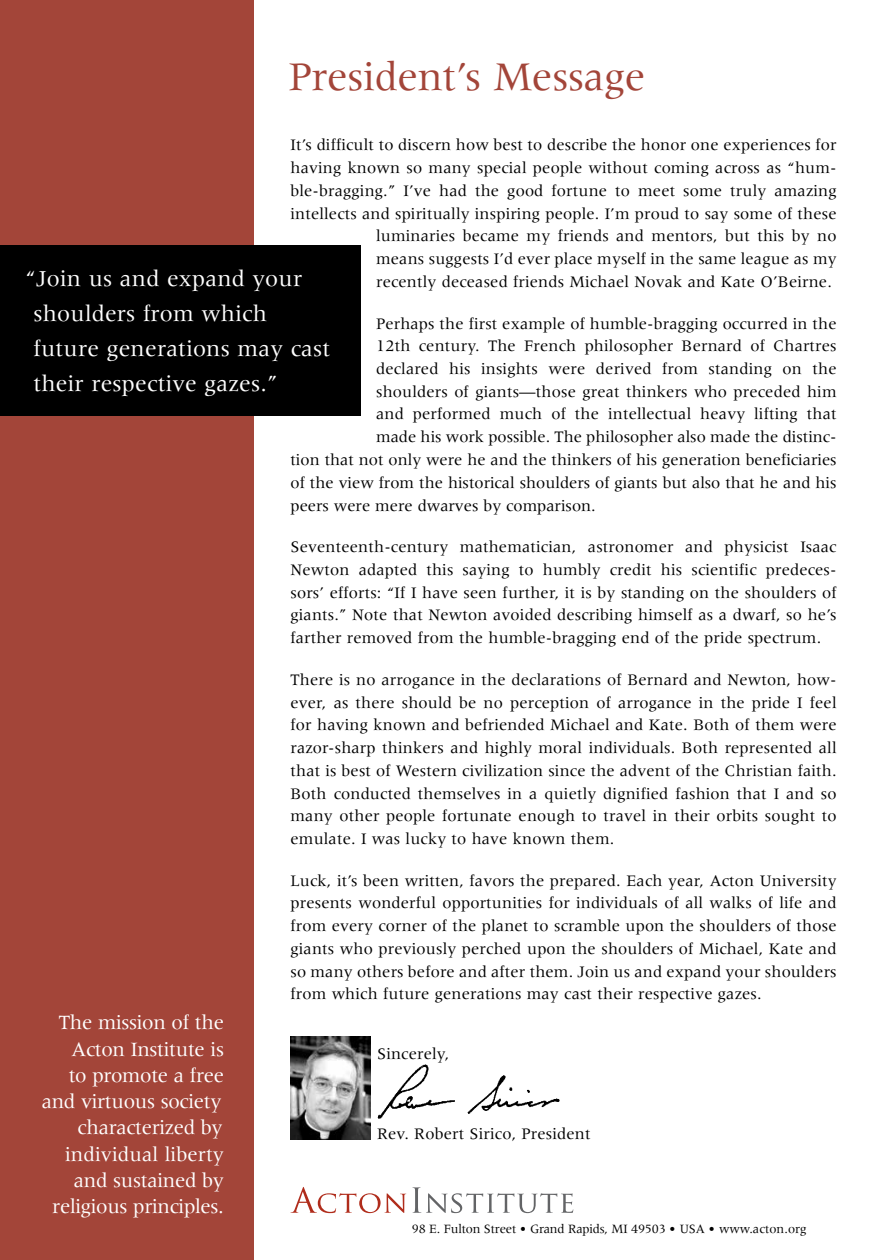
<style>
.page{position:relative;width:882px;height:1260px;background:#fff}
.page>*{position:absolute;margin:0;border:0;box-sizing:border-box;transform-origin:0 0}
.t1{font:42px "Meridien";letter-spacing:-.005em;color:#a34539}
.t2{font:23.62px/35px "Meridien";letter-spacing:.01em;color:#fff}
.t3{font:21px/26.2px "Meridien";letter-spacing:-.015em;color:#fff;text-align:right}
.t4{font:16.62px/22.8px "Meridien";letter-spacing:.01em;color:#000;text-align:justify}
.t5{font:13.12px "Meridien";letter-spacing:-.015em;color:#000}
</style>
<div class="page">
<div style="left:0;top:0;width:254px;height:1260px;background:#a34539"></div>
<div style="left:0;top:245px;width:360px;height:171px;background:#000"></div>
<img style="left:291px;top:1036px;width:79px;height:103px">
<img style="left:377px;top:1064px;width:183px;height:55px">
<div style="left:519px;top:1225px;width:8px;height:8px;border:4px solid #fff;border-radius:50%"></div>
<div style="left:669px;top:1225px;width:7px;height:8px;border:4px solid #fff;border-radius:50%"></div>
<div style="left:708px;top:1225px;width:8px;height:8px;border:4px solid #fff;border-radius:50%"></div>
<svg style="left:291px;top:1187px;width:115px;height:26px"></svg>
<svg style="left:413px;top:1187px;width:160px;height:26px"></svg>
<h1 class="t1" style="left:289px;top:53px;width:358px">President’s Message</h1>
<p class="t4" style="left:291px;top:134px;width:548px;text-align:right">It’s difficult to discern how best to describe the honor one experiences for having known so many special people without coming across as “hum&shy;ble-bragging.” I’ve had the good fortune to meet some truly amazing intellects and spiritually inspiring people. I’m proud to say some of these luminaries became my friends and mentors, but this by no<br>means suggests I’d ever place myself in the same league as my<br>recently deceased friends Michael Novak and Kate O’Beirne.</p>
<p class="t4" style="left:376px;top:312px;width:462px">Perhaps the first example of humble-bragging occurred in the</p>
<p class="t4" style="left:376px;top:334px;width:462px">12th century. The French philosopher Bernard of Chartres</p>
<p class="t4" style="left:376px;top:357px;width:462px">declared his insights were derived from standing on the</p>
<p class="t4" style="left:376px;top:380px;width:462px">shoulders of giants—those great thinkers who preceded him</p>
<p class="t4" style="left:376px;top:403px;width:462px">and performed much of the intellectual heavy lifting that</p>
<p class="t4" style="left:376px;top:425px;width:462px">made his work possible. The philosopher also made the distinc-</p>
<p class="t4" style="left:291px;top:448px;width:548px">tion that not only were he and the thinkers of his generation beneficiaries</p>
<p class="t4" style="left:291px;top:471px;width:548px">of the view from the historical shoulders of giants but also that he and his</p>
<p class="t4" style="left:291px;top:494px;width:307px">peers were mere dwarves by comparison.</p>
<p class="t4" style="left:291px;top:535px;width:548px">Seventeenth-century mathematician, astronomer and physicist Isaac Newton adapted this saying to humbly credit his scientific predeces&shy;sors’ efforts: “If I have seen further, it is by standing on the shoulders of giants.” Note that Newton avoided describing himself as a dwarf, so he’s farther removed from the humble-bragging end of the pride spectrum.</p>
<p class="t4" style="left:291px;top:668px;width:548px">There is no arrogance in the declarations of Bernard and Newton, how&shy;ever, as there should be no perception of arrogance in the pride I feel for having known and befriended Michael and Kate. Both of them were razor-sharp thinkers and highly moral individuals. Both represented all that is best of Western civilization since the advent of the Christian faith.<br>Both conducted themselves in a quietly dignified fashion that I and so many other people fortunate enough to travel in their orbits sought to emulate. I was lucky to have known them.</p>
<p class="t4" style="left:291px;top:869px;width:548px">Luck, it’s been written, favors the prepared. Each year, Acton University presents wonderful opportunities for individuals of all walks of life and from every corner of the planet to scramble upon the shoulders of those giants who previously perched upon the shoulders of Michael, Kate and so many others before and after them. Join us and expand your shoulders from which future generations may cast their respective gazes.</p>
<h2 class="t2" style="left:33px;top:261px;width:298px;text-indent:-8px">“Join us and expand your shoulders from which future generations may cast their respective gazes.”</h2>
<p class="t3" style="left:42px;top:1009px;width:184px">The mission of the<br>Acton Institute is<br>to promote a free and virtuous society characterized by individual liberty and sustained by religious principles.</p>
<p class="t4" style="left:377px;top:1043px;width:74px">Sincerely,</p>
<p class="t4" style="left:377px;top:1122px;width:215px">Rev. Robert Sirico, President</p>
<p class="t5" style="left:412px;top:1222px;width:396px">98 E. Fulton Street • Grand Rapids, MI 49503 • USA • www.acton.org</p>
</div>
